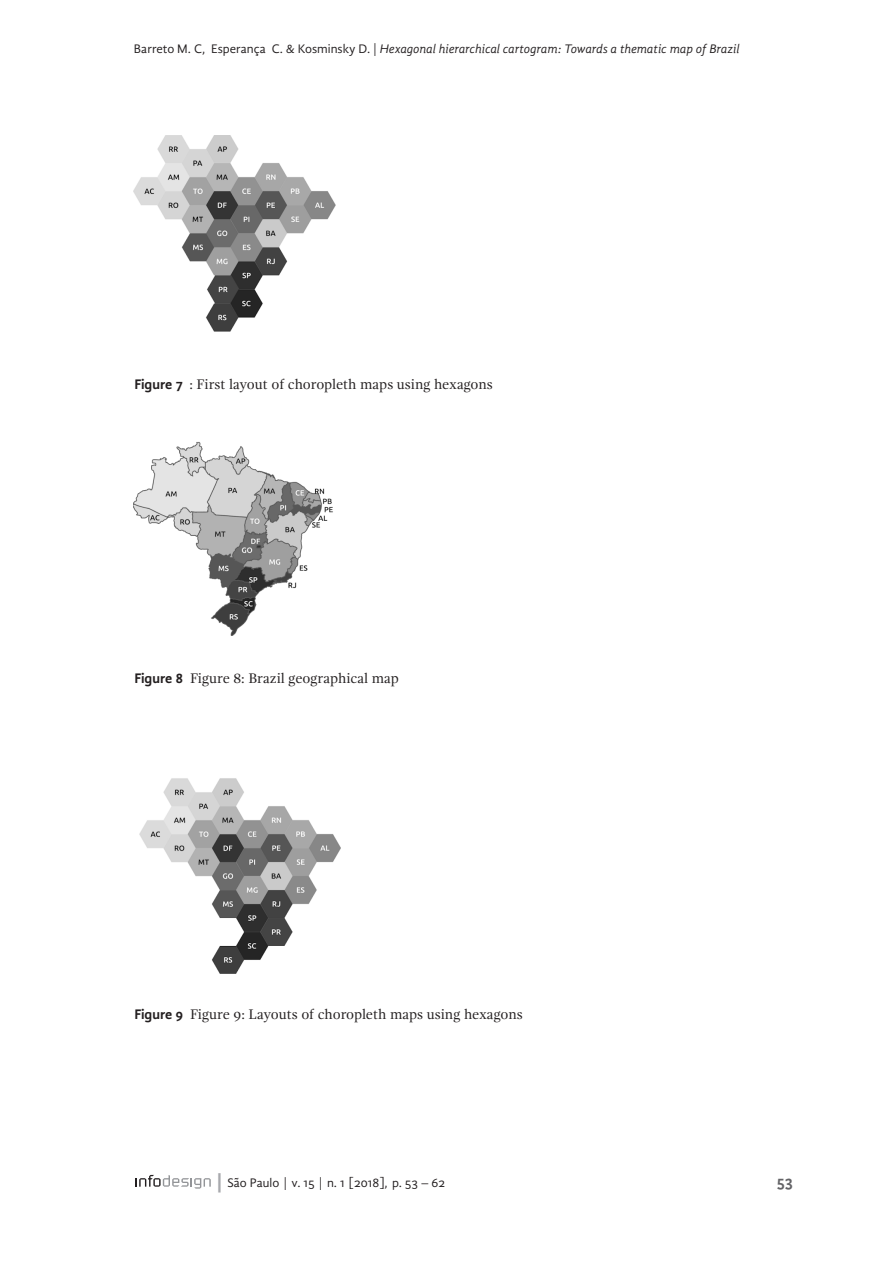
<style>
.page{position:relative;width:893px;height:1263px;background:#fff}
.page>*{position:absolute;margin:0;border:0;box-sizing:border-box;transform-origin:0 0}
.t1{font:700 16.5px "Gandhi Sans";color:#636366}
.t2{font:14.25px "Gandhi Serif";color:#231f20}
.t3{font:italic 12.75px "Gandhi Sans";color:#231f20}
.t4{font:12.75px "Gandhi Sans";color:#231f20}
.s1{font-style:normal}
.s2{font-family:"Gandhi Sans";font-weight:700}
.s3{font-size:19.2px;color:#a8a9ad}
</style>
<div class="page">
<svg style="left:136px;top:1175px;width:75px;height:13px"></svg>
<img style="left:134px;top:136px;width:202px;height:196px">
<img style="left:134px;top:442px;width:199px;height:193px">
<img style="left:139px;top:778px;width:202px;height:196px">
<p class="t3" style="left:134px;top:41px;width:607px"><span class="s1">Barreto M. C, Esperança C. &amp; Kosminsky D. |</span> Hexagonal hierarchical cartogram: Towards a thematic map of Brazil</p>
<p class="t2" style="left:134px;top:376px;width:360px"><span class="s2">Figure 7</span> : First layout of choropleth maps using hexagons</p>
<p class="t2" style="left:134px;top:670px;width:266px"><span class="s2">Figure 8</span> Figure 8: Brazil geographical map</p>
<p class="t2" style="left:134px;top:1006px;width:390px"><span class="s2">Figure 9</span> Figure 9: Layouts of choropleth maps using hexagons</p>
<p class="t4" style="left:214px;top:1175px;width:233px"><span class="s3">|</span>São Paulo | v. 15 | n. 1 [2018], p. 53 – 62</p>
<p class="t1" style="left:777px;top:1171px;width:18px">53</p>
</div>
